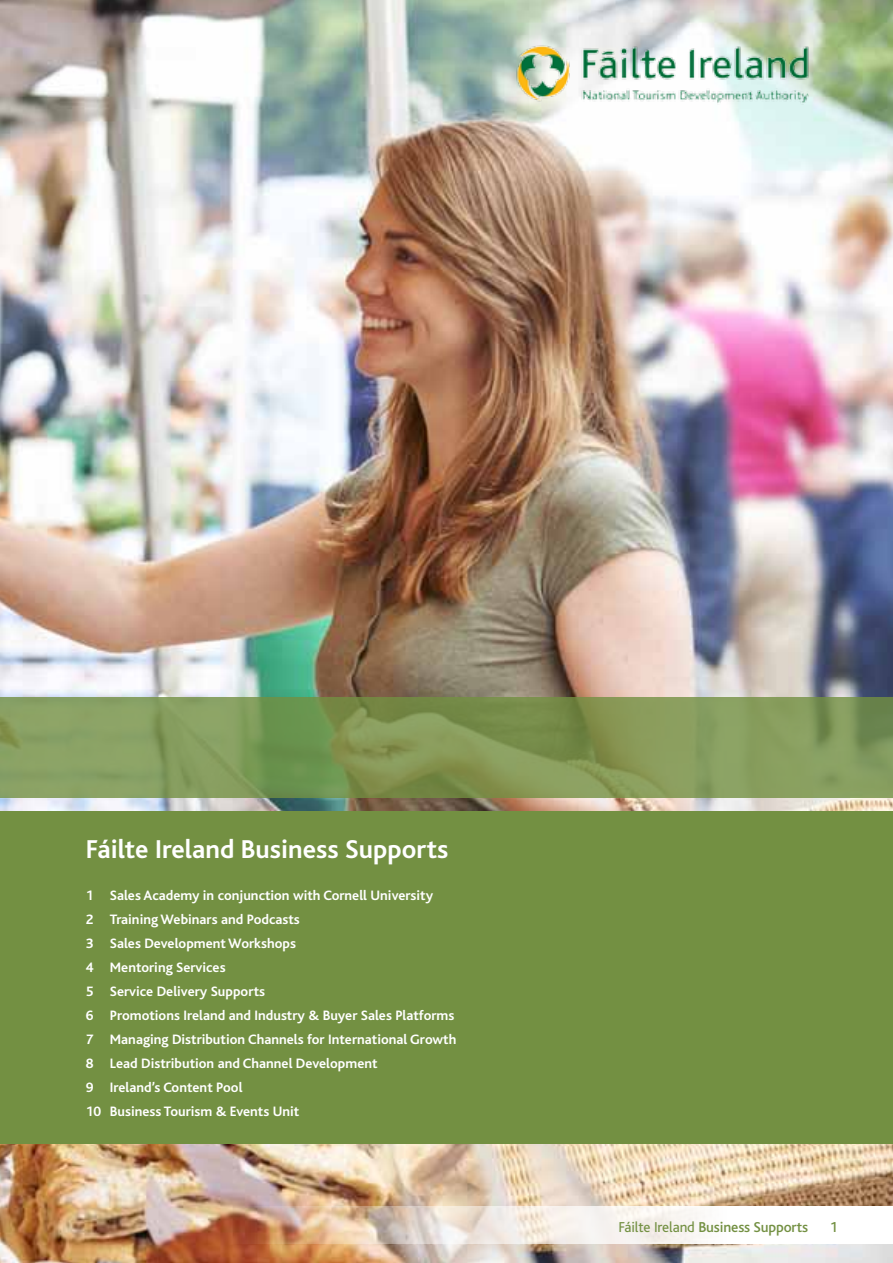
<style>
.page{position:relative;width:893px;height:1263px;background:#fff}
.page>*{position:absolute;margin:0;border:0;box-sizing:border-box;transform-origin:0 0}
.t1{font:700 27px "Bliss";color:#fff}
.t2{font:500 15px "Bliss";letter-spacing:-.01em;color:#739042}
.t3{font:700 14.25px/24px "Bliss";color:#fff}
.s1{font-weight:400}
</style>
<div class="page">
<img style="left:0;top:0;width:893px;height:1263px">
<div style="left:0;top:811px;width:893px;height:333px;background:#739042"></div>
<svg style="left:0;top:697px;width:893px;height:101px;background:#829859"></svg>
<svg style="left:232px;top:1206px;width:661px;height:38px"></svg>
<img style="left:503px;top:36px;width:330px;height:75px">
<h1 class="t1" style="left:86px;top:835px;width:364px">Fáilte Ireland Business Supports</h1>
<p class="t3" style="left:86px;top:883px;width:372px">1 Sales Academy in conjunction with Cornell University<br>2 Training Webinars and Podcasts<br>3 Sales Development Workshops<br>4 Mentoring Services<br>5 Service Delivery Supports<br>6 Promotions Ireland and Industry &amp; Buyer Sales Platforms 7 Managing Distribution Channels for International Growth 8 Lead Distribution and Channel Development<br>9 Ireland’s Content Pool<br>10 Business Tourism &amp; Events Unit</p>
<p class="t2" style="left:618px;top:1219px;width:191px"><span class="s1">Fáilte Ireland</span> Business Supports</p>
<p class="t2" style="left:830px;top:1219px;width:9px">1</p>
</div>
